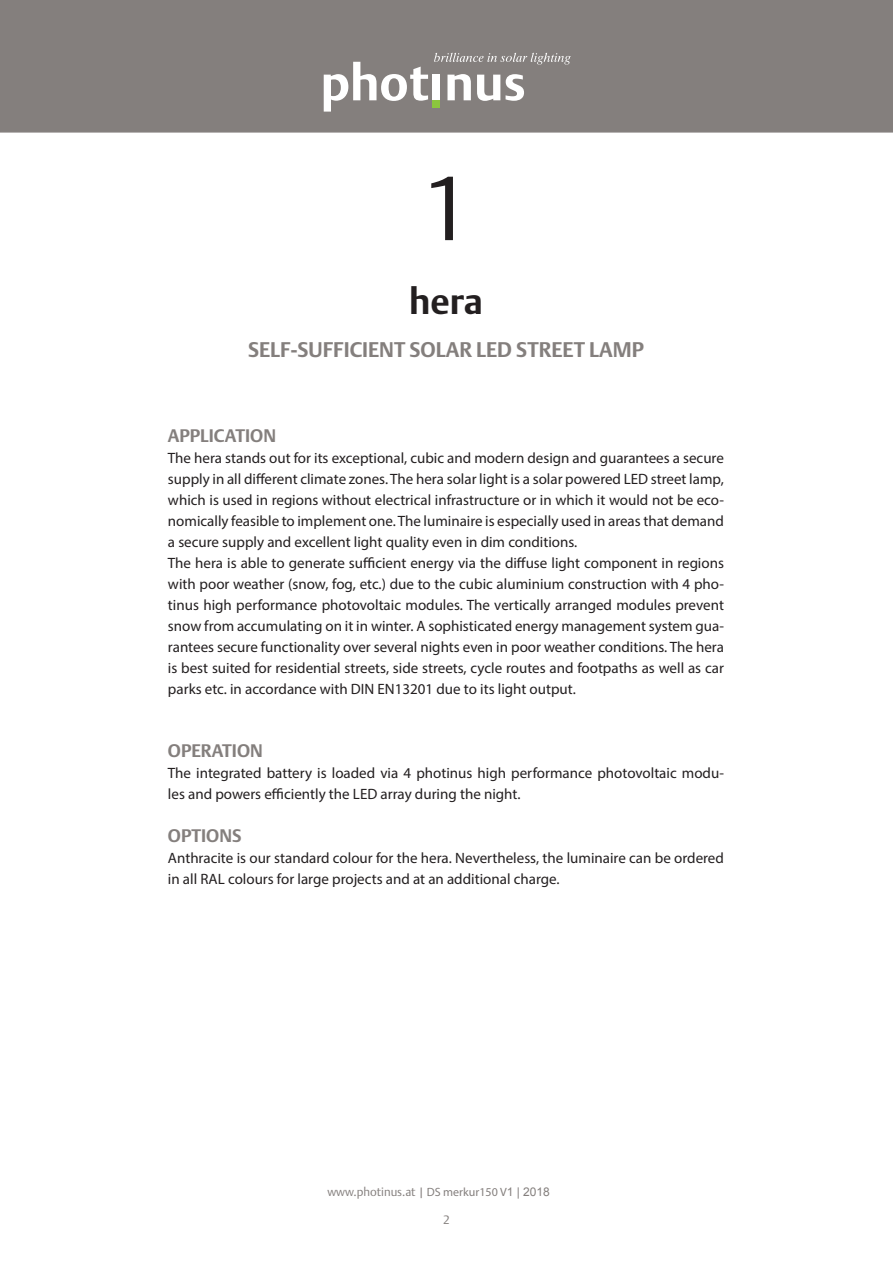
<style>
.page{position:relative;width:893px;height:1263px;background:#fff}
.page>*{position:absolute;margin:0;border:0;box-sizing:border-box;transform-origin:0 0}
.t1{font:300 89.1px "DTL Argo T";color:#231f20}
.t2{font:700 36px "DTL Argo ST";color:#231f20}
.t3{font:700 21px "DTL Argo ST";color:#847f7d}
.t4{font:700 18px "DTL Argo ST";color:#847f7d}
.t5{font:15px/21px "Myriad Pro";color:#231f20}
.t6{font:300 12px "DTL Argo T";color:#847f7d}
.s1{font-family:"Myriad Pro";font-weight:400}
.s2{font-family:"Arial";font-weight:400}
</style>
<div class="page">
<div style="left:0;top:0;width:893px;height:133px;background:#847f7d;border:2px solid #847f7d"></div>
<svg style="left:324px;top:62px;width:104px;height:50px"></svg>
<div style="left:433px;top:75px;width:7px;height:25px;background:#fff"></div>
<svg style="left:447px;top:74px;width:24px;height:26px"></svg>
<svg style="left:477px;top:75px;width:23px;height:26px"></svg>
<svg style="left:506px;top:74px;width:18px;height:27px"></svg>
<div style="left:433px;top:100px;width:7px;height:8px;background:#8bc63e"></div>
<svg style="left:434px;top:53px;width:137px;height:12px"></svg>
<h1 class="t1" style="left:422px;top:155px;width:51px">1</h1>
<h2 class="t2" style="left:409px;top:280px;width:75px">hera</h2>
<h3 class="t3" style="left:248px;top:337px;width:397px">SELF-SUFFICIENT SOLAR LED STREET LAMP</h3>
<p class="t4" style="left:168px;top:425px;width:110px">APPLICATION</p>
<p class="t5" style="left:168px;top:447px;width:558px">The hera stands out for its exceptional, cubic and modern design and guarantees a secure supply in all different climate zones. The hera solar light is a solar powered LED street lamp, which is used in regions without electrical infrastructure or in which it would not be eco&shy;nomically feasible to implement one. The luminaire is especially used in areas that demand a secure supply and excellent light quality even in dim conditions.<br>The hera is able to generate sufficient energy via the diffuse light component in regions with poor weather (snow, fog, etc.) due to the cubic aluminium construction with 4 pho&shy;tinus high performance photovoltaic modules. The vertically arranged modules prevent snow from accumulating on it in winter. A sophisticated energy management system gua&shy;rantees secure functionality over several nights even in poor weather conditions. The hera is best suited for residential streets, side streets, cycle routes and footpaths as well as car parks etc. in accordance with DIN EN13201 due to its light output.</p>
<p class="t4" style="left:168px;top:740px;width:96px">OPERATION</p>
<p class="t5" style="left:168px;top:763px;width:557px">The integrated battery is loaded via 4 photinus high performance photovoltaic modu&shy;les and powers efficiently the LED array during the night.</p>
<p class="t4" style="left:168px;top:825px;width:75px">OPTIONS</p>
<p class="t5" style="left:168px;top:847px;width:557px">Anthracite is our standard colour for the hera. Nevertheless, the luminaire can be ordered in all RAL colours for large projects and at an additional charge.</p>
<p class="t6" style="left:327px;top:1184px;width:224px">www.photinus.at | <span class="s1">DS merkur150 V</span><span class="s2">1 | 2018</span></p>
<p class="t6" style="left:443px;top:1212px;width:8px">2</p>
</div>
